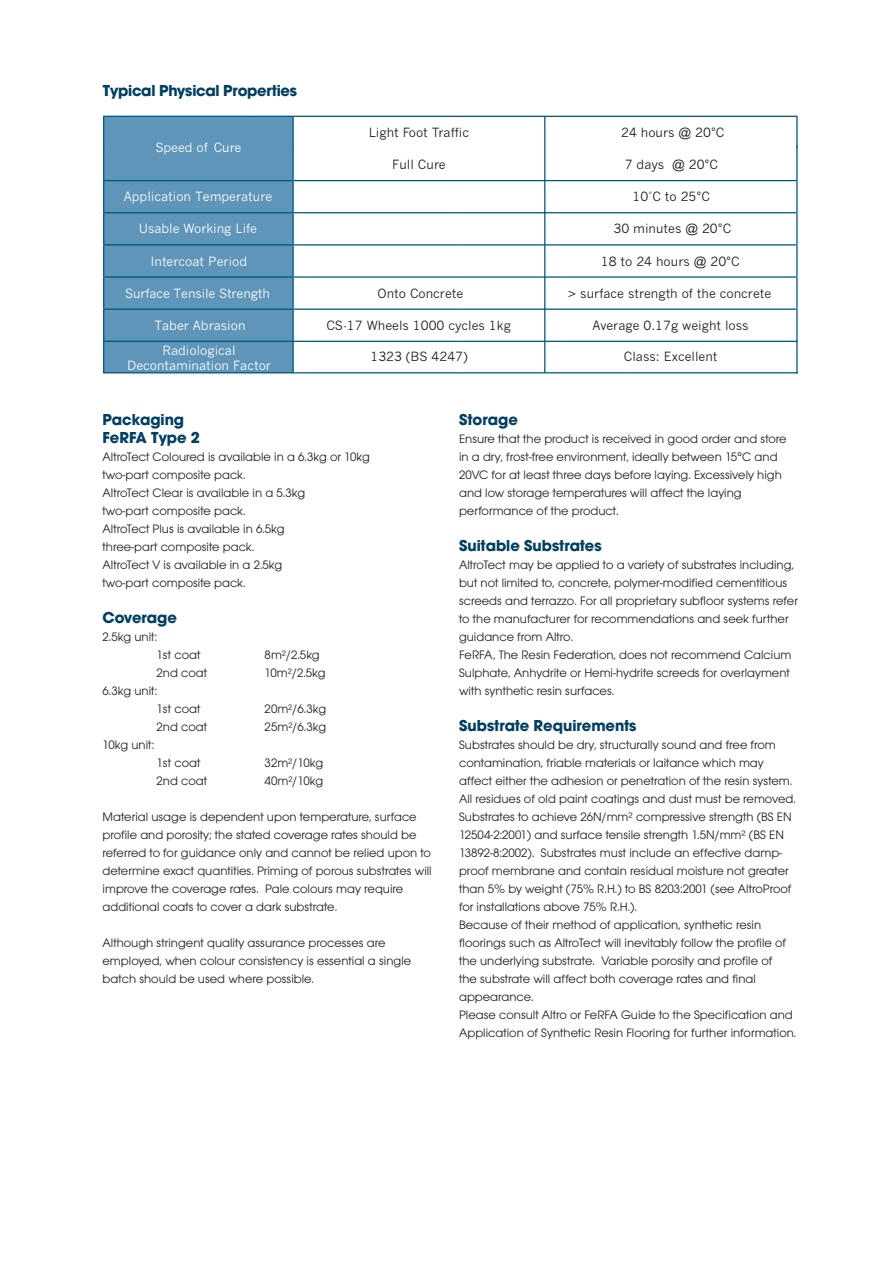
<style>
.page{position:relative;width:893px;height:1263px;background:#fff}
.page>*{position:absolute;margin:0;border:0;box-sizing:border-box;transform-origin:0 0}
.t1{font:700 16.5px/18px "Avant Garde Gothic Itc T";color:#003f62}
.t2{font:12.75px/18px "Avant Garde Gothic Itc T";color:#231f20}
.t3{font:12.6px "News Gothic";color:#231f20}
.t4{font:12.6px/15.1px "News Gothic";color:#fff;text-align:center}
</style>
<div class="page">
<div style="left:104px;top:117px;width:188px;height:255px;background:#5e95b8"></div>
<hr style="left:103px;top:116px;width:190px;height:1px;background:#005480">
<hr style="left:103px;top:117px;width:1px;height:32px;background:#005480">
<hr style="left:293px;top:116px;width:168px;height:1px;background:#005480">
<hr style="left:292px;top:117px;width:2px;height:33px;background:#005480">
<hr style="left:461px;top:116px;width:336px;height:1px;background:#005480">
<hr style="left:796px;top:117px;width:1px;height:31px;background:#005480">
<hr style="left:103px;top:149px;width:1px;height:31px;background:#005480">
<hr style="left:292px;top:149px;width:2px;height:31px;background:#005480">
<hr style="left:796px;top:145px;width:1px;height:35px;background:#005480">
<hr style="left:103px;top:180px;width:190px;height:1px;background:#005480">
<hr style="left:103px;top:181px;width:1px;height:31px;background:#005480">
<hr style="left:293px;top:180px;width:168px;height:1px;background:#005480">
<hr style="left:292px;top:181px;width:2px;height:31px;background:#005480">
<hr style="left:461px;top:180px;width:336px;height:1px;background:#005480">
<hr style="left:796px;top:181px;width:1px;height:31px;background:#005480">
<hr style="left:103px;top:212px;width:190px;height:1px;background:#005480">
<hr style="left:103px;top:213px;width:1px;height:31px;background:#005480">
<hr style="left:293px;top:212px;width:168px;height:1px;background:#005480">
<hr style="left:292px;top:213px;width:2px;height:31px;background:#005480">
<hr style="left:461px;top:212px;width:336px;height:1px;background:#005480">
<hr style="left:796px;top:213px;width:1px;height:31px;background:#005480">
<hr style="left:103px;top:244px;width:190px;height:2px;background:#005480">
<hr style="left:103px;top:246px;width:1px;height:30px;background:#005480">
<hr style="left:293px;top:244px;width:168px;height:2px;background:#005480">
<hr style="left:292px;top:246px;width:2px;height:30px;background:#005480">
<hr style="left:461px;top:244px;width:336px;height:2px;background:#005480">
<hr style="left:796px;top:246px;width:1px;height:30px;background:#005480">
<hr style="left:103px;top:276px;width:190px;height:2px;background:#005480">
<hr style="left:103px;top:278px;width:1px;height:31px;background:#005480">
<hr style="left:293px;top:276px;width:168px;height:2px;background:#005480">
<hr style="left:292px;top:278px;width:2px;height:31px;background:#005480">
<hr style="left:461px;top:276px;width:336px;height:2px;background:#005480">
<hr style="left:796px;top:278px;width:1px;height:31px;background:#005480">
<hr style="left:103px;top:309px;width:190px;height:1px;background:#005480">
<hr style="left:103px;top:310px;width:1px;height:63px;background:#005480">
<hr style="left:293px;top:309px;width:168px;height:1px;background:#005480">
<hr style="left:292px;top:310px;width:2px;height:63px;background:#005480">
<hr style="left:461px;top:309px;width:336px;height:1px;background:#005480">
<hr style="left:796px;top:310px;width:1px;height:64px;background:#005480">
<hr style="left:103px;top:341px;width:190px;height:1px;background:#005480">
<hr style="left:293px;top:341px;width:168px;height:1px;background:#005480">
<hr style="left:461px;top:341px;width:336px;height:1px;background:#005480">
<hr style="left:629px;top:372px;width:168px;height:1px;background:#005480">
<hr style="left:103px;top:372px;width:190px;height:1px;background:#005480">
<hr style="left:293px;top:372px;width:168px;height:1px;background:#005480">
<hr style="left:461px;top:372px;width:168px;height:1px;background:#005480">
<hr style="left:544px;top:117px;width:1px;height:256px;background:#005480">
<p class="t1" style="left:103px;top:83px;width:196px">Typical Physical Properties</p>
<p class="t4" style="left:155px;top:141px;width:88px">Speed of Cure</p>
<p class="t3" style="left:369px;top:128px;width:102px">Light Foot Traffic</p>
<p class="t3" style="left:621px;top:128px;width:105px">24 hours @ 20°C</p>
<p class="t3" style="left:392px;top:160px;width:55px">Full Cure</p>
<p class="t3" style="left:624px;top:160px;width:95px">7 days @ 20°C</p>
<p class="t4" style="left:124px;top:190px;width:150px">Application Temperature</p>
<p class="t3" style="left:632px;top:192px;width:79px">10˚C to 25°C</p>
<p class="t4" style="left:139px;top:223px;width:120px">Usable Working Life</p>
<p class="t3" style="left:613px;top:224px;width:119px">30 minutes @ 20°C</p>
<p class="t4" style="left:150px;top:255px;width:98px">Intercoat Period</p>
<p class="t3" style="left:601px;top:256px;width:140px">18 to 24 hours @ 20°C</p>
<p class="t4" style="left:125px;top:287px;width:146px">Surface Tensile Strength</p>
<p class="t3" style="left:568px;top:288px;width:205px">&gt; surface strength of the concrete</p>
<p class="t4" style="left:154px;top:319px;width:93px">Taber Abrasion</p>
<p class="t3" style="left:592px;top:321px;width:158px">Average 0.17g weight loss</p>
<p class="t3" style="left:377px;top:288px;width:87px">Onto Concrete</p>
<p class="t3" style="left:326px;top:321px;width:186px">CS-17 Wheels 1000 cycles 1kg</p>
<p class="t4" style="left:127px;top:344px;width:145px">Radiological<br>Decontamination Factor</p>
<p class="t3" style="left:370px;top:352px;width:99px">1323 (BS 4247)</p>
<p class="t3" style="left:624px;top:352px;width:95px">Class: Excellent</p>
<p class="t1" style="left:102px;top:413px;width:99px">Packaging<br>FeRFA Type 2</p>
<p class="t2" style="left:102px;top:449px;width:269px">AltroTect Coloured is available in a 6.3kg or 10kg two-part composite pack.<br>AltroTect Clear is available in a 5.3kg<br>two-part composite pack.<br>AltroTect Plus is available in 6.5kg<br>three-part composite pack.<br>AltroTect V is available in a 2.5kg<br>two-part composite pack.</p>
<p class="t1" style="left:102px;top:611px;width:76px">Coverage</p>
<p class="t2" style="left:156px;top:629px;width:45px;text-indent:-54px">2.5kg unit:<br>1st coat</p>
<p class="t2" style="left:264px;top:647px;width:57px">8m²/2.5kg</p>
<p class="t2" style="left:156px;top:665px;width:52px">2nd coat</p>
<p class="t2" style="left:265px;top:665px;width:63px">10m²/2.5kg</p>
<p class="t2" style="left:156px;top:683px;width:45px;text-indent:-54px">6.3kg unit:<br>1st coat</p>
<p class="t2" style="left:264px;top:701px;width:63px">20m²/6.3kg</p>
<p class="t2" style="left:156px;top:719px;width:52px">2nd coat</p>
<p class="t2" style="left:265px;top:719px;width:63px">25m²/6.3kg</p>
<p class="t2" style="left:102px;top:737px;width:53px">10kg unit:</p>
<p class="t2" style="left:156px;top:755px;width:45px">1st coat</p>
<p class="t2" style="left:264px;top:755px;width:60px">32m²/10kg</p>
<p class="t2" style="left:156px;top:773px;width:52px">2nd coat</p>
<p class="t2" style="left:265px;top:773px;width:60px">40m²/10kg</p>
<p class="t2" style="left:102px;top:809px;width:331px">Material usage is dependent upon temperature, surface profile and porosity; the stated coverage rates should be referred to for guidance only and cannot be relied upon to determine exact quantities. Priming of porous substrates will improve the coverage rates. Pale colours may require additional coats to cover a dark substrate.</p>
<p class="t2" style="left:102px;top:935px;width:310px">Although stringent quality assurance processes are employed, when colour consistency is essential a single batch should be used where possible.</p>
<p class="t1" style="left:459px;top:413px;width:60px">Storage</p>
<p class="t2" style="left:459px;top:431px;width:329px">Ensure that the product is received in good order and store in a dry, frost-free environment, ideally between 15°C and 20VC for at least three days before laying. Excessively high and low storage temperatures will affect the laying performance of the product.</p>
<p class="t1" style="left:459px;top:539px;width:144px">Suitable Substrates</p>
<p class="t2" style="left:459px;top:557px;width:340px">AltroTect may be applied to a variety of substrates including, but not limited to, concrete, polymer-modified cementitious screeds and terrazzo. For all proprietary subfloor systems refer to the manufacturer for recommendations and seek further guidance from Altro.<br>FeRFA, The Resin Federation, does not recommend Calcium Sulphate, Anhydrite or Hemi-hydrite screeds for overlayment with synthetic resin surfaces.</p>
<p class="t1" style="left:459px;top:719px;width:179px">Substrate Requirements</p>
<p class="t2" style="left:459px;top:737px;width:339px">Substrates should be dry, structurally sound and free from contamination, friable materials or laitance which may affect either the adhesion or penetration of the resin system.<br>All residues of old paint coatings and dust must be removed.<br>Substrates to achieve 26N/mm² compressive strength (BS EN 12504-2:2001) and surface tensile strength 1.5N/mm² (BS EN 13892-8:2002). Substrates must include an effective damp&shy;proof membrane and contain residual moisture not greater than 5% by weight (75% R.H.) to BS 8203:2001 (see AltroProof for installations above 75% R.H.).<br>Because of their method of application, synthetic resin floorings such as AltroTect will inevitably follow the profile of the underlying substrate. Variable porosity and profile of<br>the substrate will affect both coverage rates and final appearance.<br>Please consult Altro or FeRFA Guide to the Specification and Application of Synthetic Resin Flooring for further information.</p>
</div>
